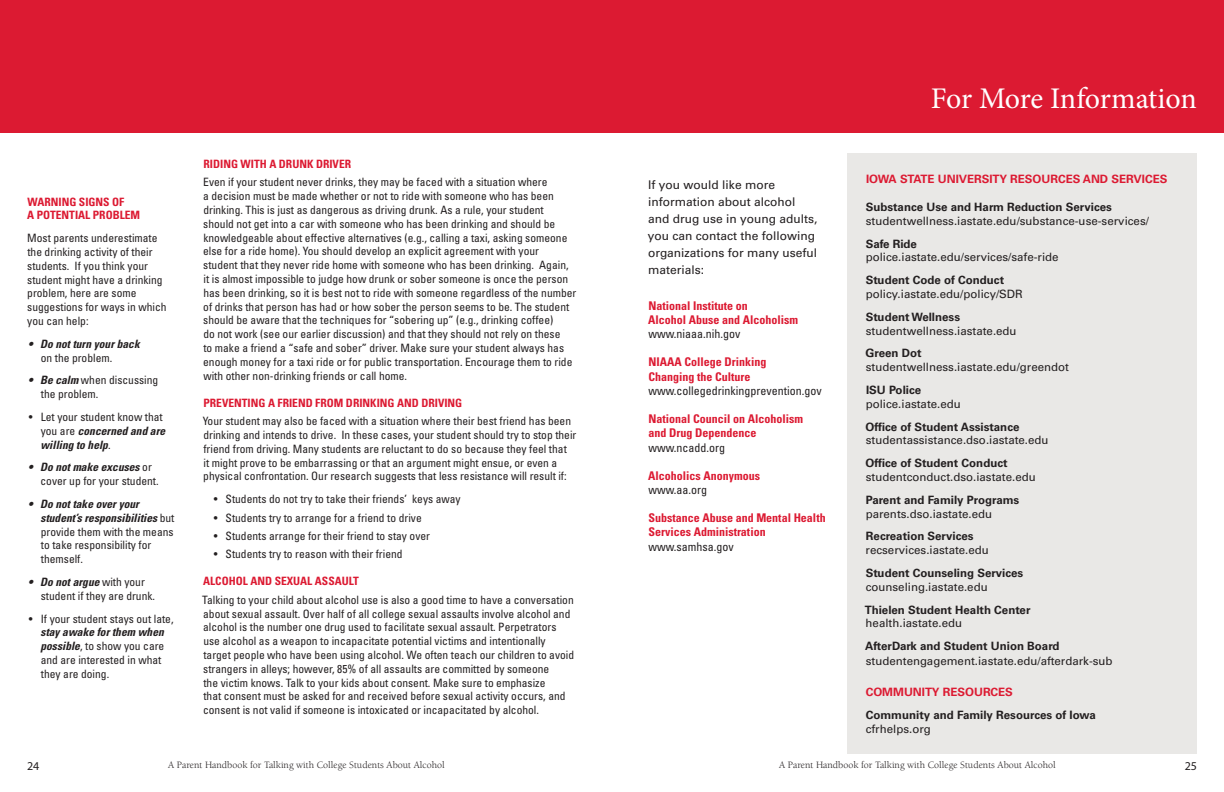
<style>
.page{position:relative;width:1224px;height:792px;background:#fff}
.page>*{position:absolute;margin:0;border:0;box-sizing:border-box;transform-origin:0 0}
.t1{font:30px "Minion Pro";letter-spacing:-.01em;color:#fff}
.Body_Bold{font:700 condensed 12px/14.4px "Univers LT Std";color:#dc1a32}
.SubTitle{font:12px/17px "Univers LT Std";color:#231f20}
.t2{font:12px "Myriad Pro";color:#231f20}
.Body{font:condensed 11.5px/13.8px "Univers LT Std";color:#231f20}
.t3{font:11.5px "Univers LT Std";color:#231f20}
.t4{font:700 11.5px "Univers LT Std";color:#231f20}
.Body_Bold-2{font:700 condensed 11.5px "Univers LT Std";color:#dc1a32}
.t5{font:700 11.5px "Univers LT Std";color:#dc1a32}
.Body-2{font:700 condensed 11.5px/13.8px "Univers LT Std";color:#dc1a32}
.t6{font:italic 700 condensed 11.5px/13.8px "Univers LT Std";color:#231f20}
.t7{font:10px "Berkeley Std";color:#231f20}
.s1{font-weight:400;font-style:normal}
.s2{font-weight:700;font-style:italic}
.s3{font-weight:400;color:#231f20}
</style>
<div class="page">
<div style="left:612px;top:0;width:612px;height:132px;background:#dc1a32"></div>
<div style="left:0;top:0;width:612px;height:132px;background:#dc1a32"></div>
<div style="left:848px;top:153px;width:349px;height:601px;background:#e9e8e6"></div>
<p class="Body-2" style="left:27px;top:195px;width:115px">WARNING SIGNS OF<br>A POTENTIAL PROBLEM</p>
<p class="Body" style="left:27px;top:231px;width:141px">Most parents underestimate the drinking activity of their students. If you think your student might have a drinking problem, here are some suggestions for ways in which you can help:</p>
<p class="t6" style="left:41px;top:337px;width:100px;text-indent:-13px">• Do not turn your back <span class="s1">on the problem.</span></p>
<p class="Body" style="left:41px;top:373px;width:119px;text-indent:-13px"><span class="s2">• Be calm</span> when discussing the problem.</p>
<p class="Body" style="left:40px;top:410px;width:126px;text-indent:-11px">• Let your student know that you are <span class="s2">concerned and are willing to help</span>.</p>
<p class="Body" style="left:41px;top:460px;width:120px;text-indent:-13px"><span class="s2">• Do not make excuses</span> or cover up for your student.</p>
<p class="Body" style="left:41px;top:497px;width:135px;text-indent:-13px"><span class="s2">• Do not take over your student’s responsibilities</span> but provide them with the means to take responsibility for themself.</p>
<p class="Body" style="left:41px;top:575px;width:116px;text-indent:-13px"><span class="s2">• Do not argue</span> with your student if they are drunk.</p>
<p class="Body" style="left:40px;top:611px;width:135px;text-indent:-12px">• If your student stays out late, <span class="s2">stay awake for them when possible</span>, to show you care and are interested in what they are doing.</p>
<p class="Body_Bold-2" style="left:204px;top:157px;width:149px">RIDING WITH A DRUNK DRIVER</p>
<p class="Body" style="left:203px;top:175px;width:375px">Even if your student never drinks, they may be faced with a situation where<br>a decision must be made whether or not to ride with someone who has been drinking. This is just as dangerous as driving drunk. As a rule, your student should not get into a car with someone who has been drinking and should be knowledgeable about effective alternatives (e.g., calling a taxi, asking someone else for a ride home). You should develop an explicit agreement with your<br>student that they never ride home with someone who has been drinking. Again, it is almost impossible to judge how drunk or sober someone is once the person has been drinking, so it is best not to ride with someone regardless of the number of drinks that person has had or how sober the person seems to be. The student should be aware that the techniques for “sobering up” (e.g., drinking coffee)<br>do not work (see our earlier discussion) and that they should not rely on these<br>to make a friend a “safe and sober” driver. Make sure your student always has enough money for a taxi ride or for public transportation. Encourage them to ride with other non-drinking friends or call home.</p>
<p class="Body_Bold-2" style="left:204px;top:396px;width:260px">PREVENTING A FRIEND FROM DRINKING AND DRIVING</p>
<p class="Body" style="left:203px;top:414px;width:375px">Your student may also be faced with a situation where their best friend has been drinking and intends to drive. In these cases, your student should try to stop their friend from driving. Many students are reluctant to do so because they feel that<br>it might prove to be embarrassing or that an argument might ensue, or even a physical confrontation. Our research suggests that less resistance will result if:</p>
<p class="Body" style="left:214px;top:492px;width:248px">• Students do not try to take their friends’ keys away</p>
<p class="Body" style="left:214px;top:510px;width:209px">• Students try to arrange for a friend to drive</p>
<p class="Body" style="left:214px;top:529px;width:218px">• Students arrange for their friend to stay over</p>
<p class="Body" style="left:214px;top:547px;width:190px">• Students try to reason with their friend</p>
<p class="Body_Bold-2" style="left:203px;top:574px;width:157px">ALCOHOL AND SEXUAL ASSAULT</p>
<p class="Body" style="left:202px;top:593px;width:373px">Talking to your child about alcohol use is also a good time to have a conversation about sexual assault. Over half of all college sexual assaults involve alcohol and alcohol is the number one drug used to facilitate sexual assault. Perpetrators use alcohol as a weapon to incapacitate potential victims and intentionally target people who have been using alcohol. We often teach our children to avoid strangers in alleys; however, 85% of all assaults are committed by someone<br>the victim knows. Talk to your kids about consent. Make sure to emphasize<br>that consent must be asked for and received before sexual activity occurs, and consent is not valid if someone is intoxicated or incapacitated by alcohol.</p>
<p class="SubTitle" style="left:648px;top:176px;width:171px">If you would like more information about alcohol and drug use in young adults, you can contact the following organizations for many useful materials:</p>
<p class="Body_Bold" style="left:648px;top:298px;width:151px">National Institute on<br>Alcohol Abuse and Alcoholism <span class="s3">www.niaaa.nih.gov</span></p>
<p class="Body_Bold" style="left:648px;top:355px;width:175px">NIAAA College Drinking<br>Changing the Culture <span class="s3">www.collegedrinkingprevention.gov</span></p>
<p class="Body_Bold" style="left:648px;top:412px;width:156px">National Council on Alcoholism and Drug Dependence <span class="s3">www.ncadd.org</span></p>
<p class="Body_Bold" style="left:648px;top:468px;width:113px">Alcoholics Anonymous <span class="s3">www.aa.org</span></p>
<p class="Body_Bold" style="left:648px;top:511px;width:179px">Substance Abuse and Mental Health<br>Services Administration <span class="s3">www.samhsa.gov</span></p>
<p class="t1" style="left:931px;top:78px;width:268px">For More Information</p>
<p class="t5" style="left:866px;top:173px;width:303px">IOWA STATE UNIVERSITY RESOURCES AND SERVICES</p>
<p class="t4" style="left:866px;top:200px;width:248px">Substance Use and Harm Reduction Services</p>
<p class="t3" style="left:866px;top:214px;width:285px">studentwellness.iastate.edu/substance-use-services/</p>
<p class="t4" style="left:866px;top:237px;width:53px">Safe Ride</p>
<p class="t3" style="left:866px;top:250px;width:195px">police.iastate.edu/services/safe-ride</p>
<p class="t4" style="left:866px;top:273px;width:140px">Student Code of Conduct</p>
<p class="t3" style="left:866px;top:287px;width:159px">policy.iastate.edu/policy/SDR</p>
<p class="t4" style="left:866px;top:310px;width:96px">Student Wellness</p>
<p class="t3" style="left:866px;top:324px;width:152px">studentwellness.iastate.edu</p>
<p class="t4" style="left:866px;top:347px;width:57px">Green Dot</p>
<p class="t3" style="left:866px;top:360px;width:205px">studentwellness.iastate.edu/greendot</p>
<p class="t4" style="left:866px;top:383px;width:57px">ISU Police</p>
<p class="t3" style="left:866px;top:397px;width:97px">police.iastate.edu</p>
<p class="t4" style="left:866px;top:420px;width:155px">Office of Student Assistance</p>
<p class="t3" style="left:866px;top:433px;width:184px">studentassistance.dso.iastate.edu</p>
<p class="t4" style="left:866px;top:456px;width:144px">Office of Student Conduct</p>
<p class="t3" style="left:866px;top:470px;width:171px">studentconduct.dso.iastate.edu</p>
<p class="t4" style="left:866px;top:493px;width:155px">Parent and Family Programs</p>
<p class="t3" style="left:866px;top:507px;width:128px">parents.dso.iastate.edu</p>
<p class="t4" style="left:866px;top:530px;width:109px">Recreation Services</p>
<p class="t3" style="left:866px;top:543px;width:125px">recservices.iastate.edu</p>
<p class="t4" style="left:866px;top:566px;width:159px">Student Counseling Services</p>
<p class="t3" style="left:866px;top:580px;width:124px">counseling.iastate.edu</p>
<p class="t4" style="left:865px;top:603px;width:167px">Thielen Student Health Center</p>
<p class="t3" style="left:866px;top:616px;width:98px">health.iastate.edu</p>
<p class="t4" style="left:865px;top:639px;width:196px">AfterDark and Student Union Board</p>
<p class="t3" style="left:866px;top:654px;width:248px">studentengagement.iastate.edu/afterdark-sub</p>
<p class="t5" style="left:866px;top:686px;width:149px">COMMUNITY RESOURCES</p>
<p class="t4" style="left:866px;top:708px;width:232px">Community and Family Resources of Iowa</p>
<p class="t3" style="left:866px;top:722px;width:67px">cfrhelps.org</p>
<p class="t2" style="left:27px;top:758px;width:14px">24</p>
<p class="t7" style="left:168px;top:759px;width:278px">A Parent Handbook for Talking with College Students About Alcohol</p>
<p class="t7" style="left:779px;top:759px;width:278px">A Parent Handbook for Talking with College Students About Alcohol</p>
<p class="t2" style="left:1185px;top:758px;width:14px">25</p>
</div>
